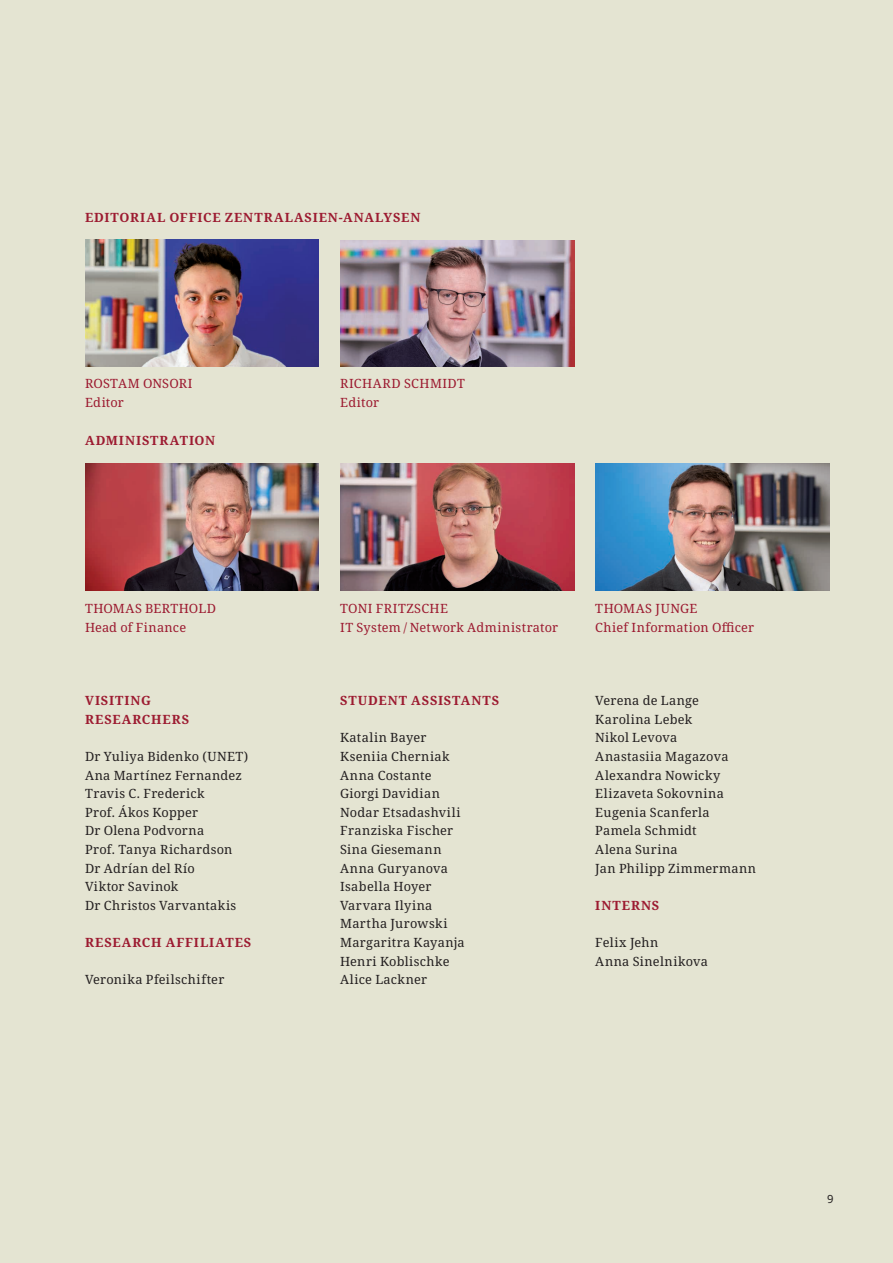
<style>
.page{position:relative;width:893px;height:1263px;background:#fff}
.page>*{position:absolute;margin:0;border:0;box-sizing:border-box;transform-origin:0 0}
.t1{font:12.75px/18.6px "Noto Serif";letter-spacing:.025em;color:#231f20}
.t2{font:12.75px/18.6px "Noto Serif";letter-spacing:.02em;color:#9c1a30}
.t3{font:700 12.75px/18.6px "Noto Serif";letter-spacing:.07em;color:#9c1a30}
.t4{font:11.25px "Noto Sans";color:#231f20}
</style>
<div class="page">
<div style="left:1px;top:0;width:892px;height:1263px;background:#e4e4d2"></div>
<img style="left:340px;top:240px;width:234px;height:127px">
<img style="left:85px;top:239px;width:234px;height:128px">
<img style="left:85px;top:463px;width:234px;height:128px">
<img style="left:595px;top:463px;width:234px;height:128px">
<img style="left:340px;top:463px;width:234px;height:128px">
<p class="t3" style="left:85px;top:207px;width:337px">EDITORIAL OFFICE ZENTRALASIEN-ANALYSEN</p>
<p class="t2" style="left:85px;top:374px;width:109px">ROSTAM ONSORI<br>Editor</p>
<p class="t3" style="left:85px;top:430px;width:132px">ADMINISTRATION</p>
<p class="t2" style="left:340px;top:374px;width:126px">RICHARD SCHMIDT<br>Editor</p>
<p class="t2" style="left:85px;top:599px;width:132px">THOMAS BERTHOLD<br>Head of Finance</p>
<p class="t2" style="left:595px;top:599px;width:160px">THOMAS JUNGE<br>Chief Information Officer</p>
<p class="t2" style="left:340px;top:599px;width:219px">TONI FRITZSCHE<br>IT System / Network Administrator</p>
<p class="t3" style="left:85px;top:691px;width:106px">VISITING<br>RESEARCHERS</p>
<p class="t1" style="left:85px;top:746px;width:165px">Dr Yuliya Bidenko (UNET)<br>Ana Martínez Fernandez<br>Travis C. Frederick<br>Prof. Ákos Kopper<br>Dr Olena Podvorna<br>Prof. Tanya Richardson<br>Dr Adrían del Río<br>Viktor Savinok<br>Dr Christos Varvantakis</p>
<p class="t3" style="left:85px;top:933px;width:168px">RESEARCH AFFILIATES</p>
<p class="t1" style="left:85px;top:970px;width:141px">Veronika Pfeilschifter</p>
<p class="t3" style="left:340px;top:691px;width:161px">STUDENT ASSISTANTS</p>
<p class="t1" style="left:340px;top:728px;width:126px">Katalin Bayer<br>Kseniia Cherniak<br>Anna Costante<br>Giorgi Davidian<br>Nodar Etsadashvili<br>Franziska Fischer<br>Sina Giesemann<br>Anna Guryanova<br>Isabella Hoyer<br>Varvara Ilyina<br>Martha Jurowski<br>Margaritra Kayanja<br>Henri Koblischke<br>Alice Lackner</p>
<p class="t1" style="left:595px;top:691px;width:162px">Verena de Lange<br>Karolina Lebek<br>Nikol Levova<br>Anastasiia Magazova<br>Alexandra Nowicky<br>Elizaveta Sokovnina<br>Eugenia Scanferla<br>Pamela Schmidt<br>Alena Surina<br>Jan Philipp Zimmermann</p>
<p class="t3" style="left:595px;top:895px;width:65px">INTERNS</p>
<p class="t1" style="left:595px;top:933px;width:114px">Felix Jehn<br>Anna Sinelnikova</p>
<p class="t4" style="left:827px;top:1192px;width:8px">9</p>
</div>
